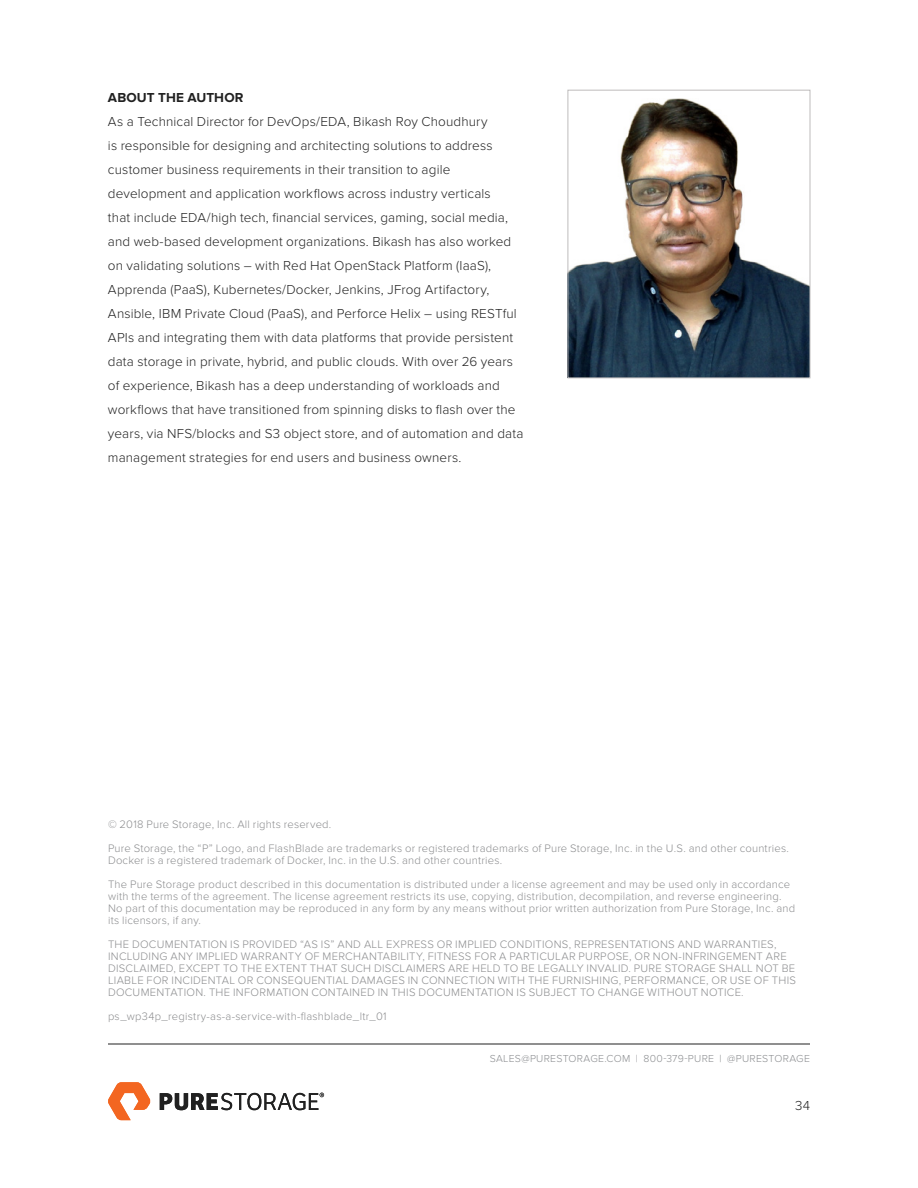
<style>
.page{position:relative;width:918px;height:1188px;background:#fff}
.page>*{position:absolute;margin:0;border:0;box-sizing:border-box;transform-origin:0 0}
.t1{font:300 13.5px/24px "Proxima Nova";letter-spacing:.01em;color:#212121}
.t2{font:700 13.5px "Proxima Nova";letter-spacing:.01em;color:#212121}
.t3{font:300 11.25px/12px "Proxima Nova";letter-spacing:.02em;color:#8c8d8f}
.t4{font:300 10.5px "Proxima Nova";letter-spacing:.025em;color:#8b8d90}
</style>
<div class="page">
<svg style="left:108px;top:1082px;width:43px;height:38px"></svg>
<svg style="left:160px;top:1093px;width:164px;height:17px"></svg>
<hr style="left:108px;top:1044px;width:702px;height:1px;background:#212121">
<img style="left:570px;top:99px;width:238px;height:277px">
<div style="left:568px;top:90px;width:242px;height:288px;border:1px solid #bebcbc"></div>
<p class="t2" style="left:108px;top:91px;width:137px">ABOUT THE AUTHOR</p>
<p class="t1" style="left:108px;top:110px;width:417px">As a Technical Director for DevOps/EDA, Bikash Roy Choudhury<br>is responsible for designing and architecting solutions to address customer business requirements in their transition to agile development and application workflows across industry verticals<br>that include EDA/high tech, financial services, gaming, social media, and web-based development organizations. Bikash has also worked on validating solutions – with Red Hat OpenStack Platform (IaaS), Apprenda (PaaS), Kubernetes/Docker, Jenkins, JFrog Artifactory, Ansible, IBM Private Cloud (PaaS), and Perforce Helix – using RESTful APIs and integrating them with data platforms that provide persistent data storage in private, hybrid, and public clouds. With over 26 years of experience, Bikash has a deep understanding of workloads and workflows that have transitioned from spinning disks to flash over the years, via NFS/blocks and S3 object store, and of automation and data management strategies for end users and business owners.</p>
<p class="t3" style="left:108px;top:812px;width:682px;line-height:24px">© 2018 Pure Storage, Inc. All rights reserved.<br>Pure Storage, the “P” Logo, and FlashBlade are trademarks or registered trademarks of Pure Storage, Inc. in the U.S. and other countries.</p>
<p class="t3" style="left:108px;top:848px;width:684px;line-height:24px">Docker is a registered trademark of Docker, Inc. in the U.S. and other countries.<br>The Pure Storage product described in this documentation is distributed under a license agreement and may be used only in accordance</p>
<p class="t3" style="left:108px;top:890px;width:689px">with the terms of the agreement. The license agreement restricts its use, copying, distribution, decompilation, and reverse engineering.<br>No part of this documentation may be reproduced in any form by any means without prior written authorization from Pure Storage, Inc. and its licensors, if any.</p>
<p class="t3" style="left:108px;top:938px;width:690px">THE DOCUMENTATION IS PROVIDED “AS IS” AND ALL EXPRESS OR IMPLIED CONDITIONS, REPRESENTATIONS AND WARRANTIES, INCLUDING ANY IMPLIED WARRANTY OF MERCHANTABILITY, FITNESS FOR A PARTICULAR PURPOSE, OR NON-INFRINGEMENT ARE DISCLAIMED, EXCEPT TO THE EXTENT THAT SUCH DISCLAIMERS ARE HELD TO BE LEGALLY INVALID. PURE STORAGE SHALL NOT BE LIABLE FOR INCIDENTAL OR CONSEQUENTIAL DAMAGES IN CONNECTION WITH THE FURNISHING, PERFORMANCE, OR USE OF THIS DOCUMENTATION. THE INFORMATION CONTAINED IN THIS DOCUMENTATION IS SUBJECT TO CHANGE WITHOUT NOTICE.</p>
<p class="t3" style="left:108px;top:1010px;width:280px">ps_wp34p_registry-as-a-service-with-flashblade_ltr_01</p>
<p class="t4" style="left:490px;top:1052px;width:322px">SALES@PURESTORAGE.COM | 800-379-PURE | @PURESTORAGE</p>
<p class="t1" style="left:795px;top:1094px;width:16px">34</p>
</div>
